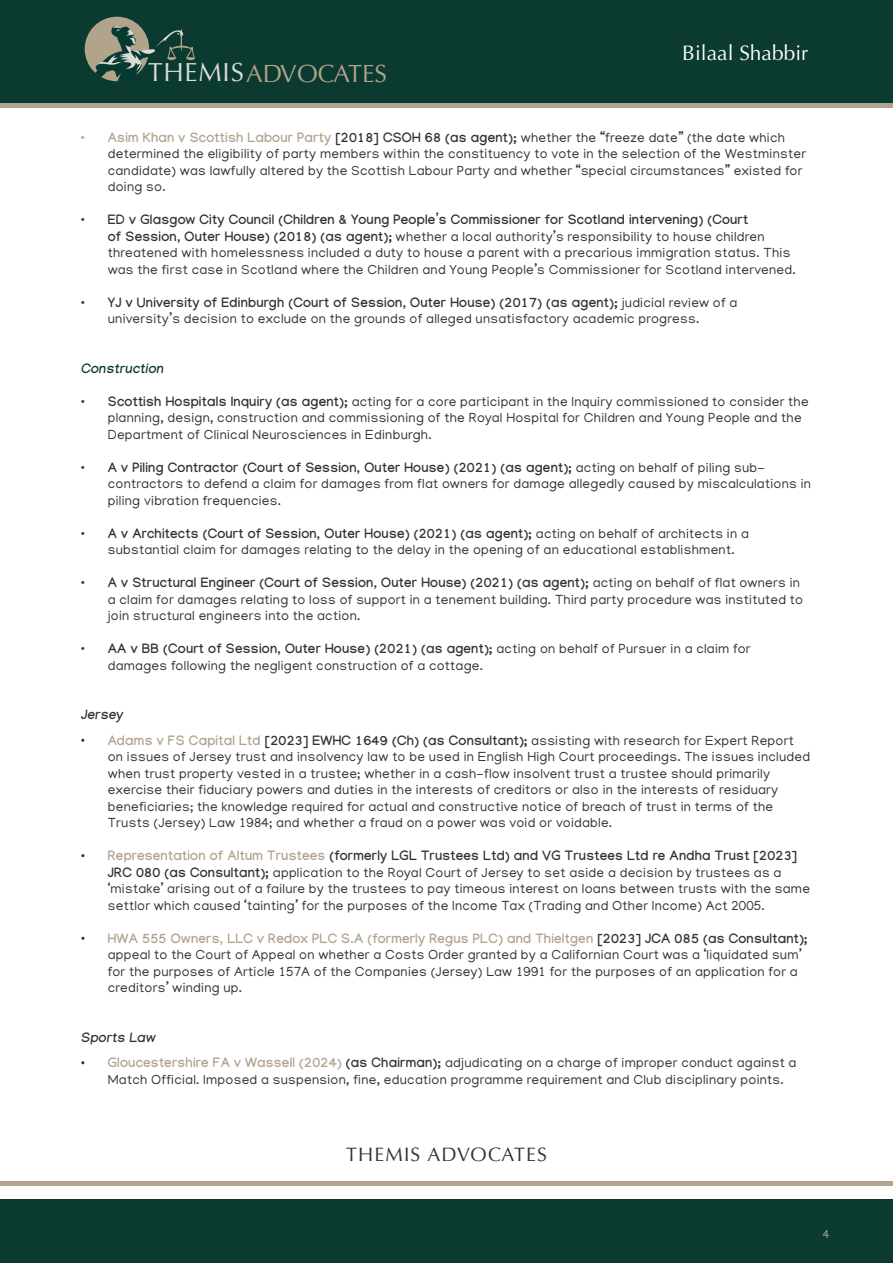
<style>
.page{position:relative;width:893px;height:1263px;background:#fff}
.page>*{position:absolute;margin:0;border:0;box-sizing:border-box;transform-origin:0 0}
.t1{font:24.9px "Optima";color:#b2a38b}
.t2{font:21px "Optima";color:#fff}
.t3{font:19.5px "Optima";letter-spacing:.06em;color:#333232}
.t4{font:13.5px/16.5px "Manjari";letter-spacing:.02em;color:#333232}
.t5{font:700 13.5px "Manjari";color:#333232}
.t6{font:700 13.5px "Manjari";color:#0d3a30}
.t7{font:12px "Manjari";color:#b1a28b}
.s1{font-size:26.25px;color:#dbdbdb}
.s2{font-weight:700;color:#b1a28d}
.s3{font-weight:700}
</style>
<div class="page">
<div style="left:0;top:1199px;width:893px;height:64px;background:#0b3a30"></div>
<div style="left:0;top:1181px;width:893px;height:5px;background:#b2a38c"></div>
<div style="left:0;top:0;width:893px;height:107px;background:#0b3a30"></div>
<div style="left:85px;top:17px;width:64px;height:64px;background:#b2a38b;border-radius:50%"></div>
<svg style="left:95px;top:24px;width:100px;height:58px"></svg>
<div style="left:0;top:103px;width:893px;height:5px;background:#b2a38c"></div>
<h1 class="t1" style="left:148px;top:59px;width:240px"><span class="s1">THEMIS</span>ADVOCATES</h1>
<h2 class="t2" style="left:682px;top:41px;width:128px">Bilaal Shabbir</h2>
<p class="t4" style="left:108px;top:129px;width:700px;text-indent:-27px"><span class="s2">• Asim Khan v Scottish Labour Party</span> <span class="s3">[2018] CSOH 68 (as agent);</span> whether the “freeze date” (the date which determined the eligibility of party members within the constituency to vote in the selection of the Westminster candidate) was lawfully altered by the Scottish Labour Party and whether “special circumstances” existed for doing so.</p>
<p class="t4" style="left:108px;top:211px;width:689px;text-indent:-27px"><span class="s3">• ED v Glasgow City Council (Children &amp; Young People’s Commissioner for Scotland intervening) (Court<br>of Session, Outer House) (2018) (as agent);</span> whether a local authority’s responsibility to house children threatened with homelessness included a duty to house a parent with a precarious immigration status. This was the first case in Scotland where the Children and Young People’s Commissioner for Scotland intervened.</p>
<p class="t4" style="left:108px;top:294px;width:631px;text-indent:-27px"><span class="s3">• YJ v University of Edinburgh (Court of Session, Outer House) (2017) (as agent);</span> judicial review of a university’s decision to exclude on the grounds of alleged unsatisfactory academic progress.</p>
<p class="t6" style="left:81px;top:360px;width:87px">Construction</p>
<p class="t4" style="left:108px;top:393px;width:702px;text-indent:-27px"><span class="s3">• Scottish Hospitals Inquiry (as agent);</span> acting for a core participant in the Inquiry commissioned to consider the planning, design, construction and commissioning of the Royal Hospital for Children and Young People and the<br>Department of Clinical Neurosciences in Edinburgh.</p>
<p class="t4" style="left:108px;top:459px;width:705px;text-indent:-27px"><span class="s3">• A v Piling Contractor (Court of Session, Outer House) (2021) (as agent);</span> acting on behalf of piling sub&shy;contractors to defend a claim for damages from flat owners for damage allegedly caused by miscalculations in piling vibration frequencies.</p>
<p class="t4" style="left:108px;top:525px;width:643px;text-indent:-27px"><span class="s3">• A v Architects (Court of Session, Outer House) (2021) (as agent);</span> acting on behalf of architects in a substantial claim for damages relating to the delay in the opening of an educational establishment.</p>
<p class="t4" style="left:108px;top:574px;width:697px;text-indent:-27px"><span class="s3">• A v Structural Engineer (Court of Session, Outer House) (2021) (as agent);</span> acting on behalf of flat owners in a claim for damages relating to loss of support in a tenement building. Third party procedure was instituted to join structural engineers into the action.</p>
<p class="t4" style="left:108px;top:640px;width:644px;text-indent:-27px"><span class="s3">• AA v BB (Court of Session, Outer House) (2021) (as agent);</span> acting on behalf of Pursuer in a claim for damages following the negligent construction of a cottage.</p>
<p class="t5" style="left:81px;top:707px;width:46px">Jersey</p>
<p class="t4" style="left:108px;top:732px;width:704px;text-indent:-27px"><span class="s2">• Adams v FS Capital Ltd</span> <span class="s3">[2023] EWHC 1649 (Ch) (as Consultant);</span> assisting with research for Expert Report on issues of Jersey trust and insolvency law to be used in English High Court proceedings. The issues included when trust property vested in a trustee; whether in a cash-flow insolvent trust a trustee should primarily exercise their fiduciary powers and duties in the interests of creditors or also in the interests of residuary beneficiaries; the knowledge required for actual and constructive notice of breach of trust in terms of the Trusts (Jersey) Law 1984; and whether a fraud on a power was void or voidable.</p>
<p class="t4" style="left:108px;top:847px;width:704px;text-indent:-27px"><span class="s2">• Representation of Altum Trustees</span> <span class="s3">(formerly LGL Trustees Ltd) and VG Trustees Ltd re Andha Trust [2023] JRC 080 (as Consultant);</span> application to the Royal Court of Jersey to set aside a decision by trustees as a ‘mistake’ arising out of a failure by the trustees to pay timeous interest on loans between trusts with the same settlor which caused ‘tainting’ for the purposes of the Income Tax (Trading and Other Income) Act 2005.</p>
<p class="t4" style="left:108px;top:930px;width:701px;text-indent:-27px"><span class="s2">• HWA 555 Owners, LLC v Redox PLC S.A (formerly Regus PLC) and Thieltgen</span> <span class="s3">[2023] JCA 085 (as Consultant); </span>appeal to the Court of Appeal on whether a Costs Order granted by a Californian Court was a ‘liquidated sum’ for the purposes of Article 157A of the Companies (Jersey) Law 1991 for the purposes of an application for a creditors’ winding up.</p>
<p class="t5" style="left:81px;top:1029px;width:79px">Sports Law</p>
<p class="t4" style="left:108px;top:1054px;width:690px;text-indent:-27px"><span class="s2">• Gloucestershire FA v Wassell (2024)</span> <span class="s3">(as Chairman);</span> adjudicating on a charge of improper conduct against a<br>Match Official. Imposed a suspension, fine, education programme requirement and Club disciplinary points.</p>
<h3 class="t3" style="left:346px;top:1142px;width:202px">THEMIS ADVOCATES</h3>
<p class="t7" style="left:823px;top:1226px;width:8px">4</p>
</div>
